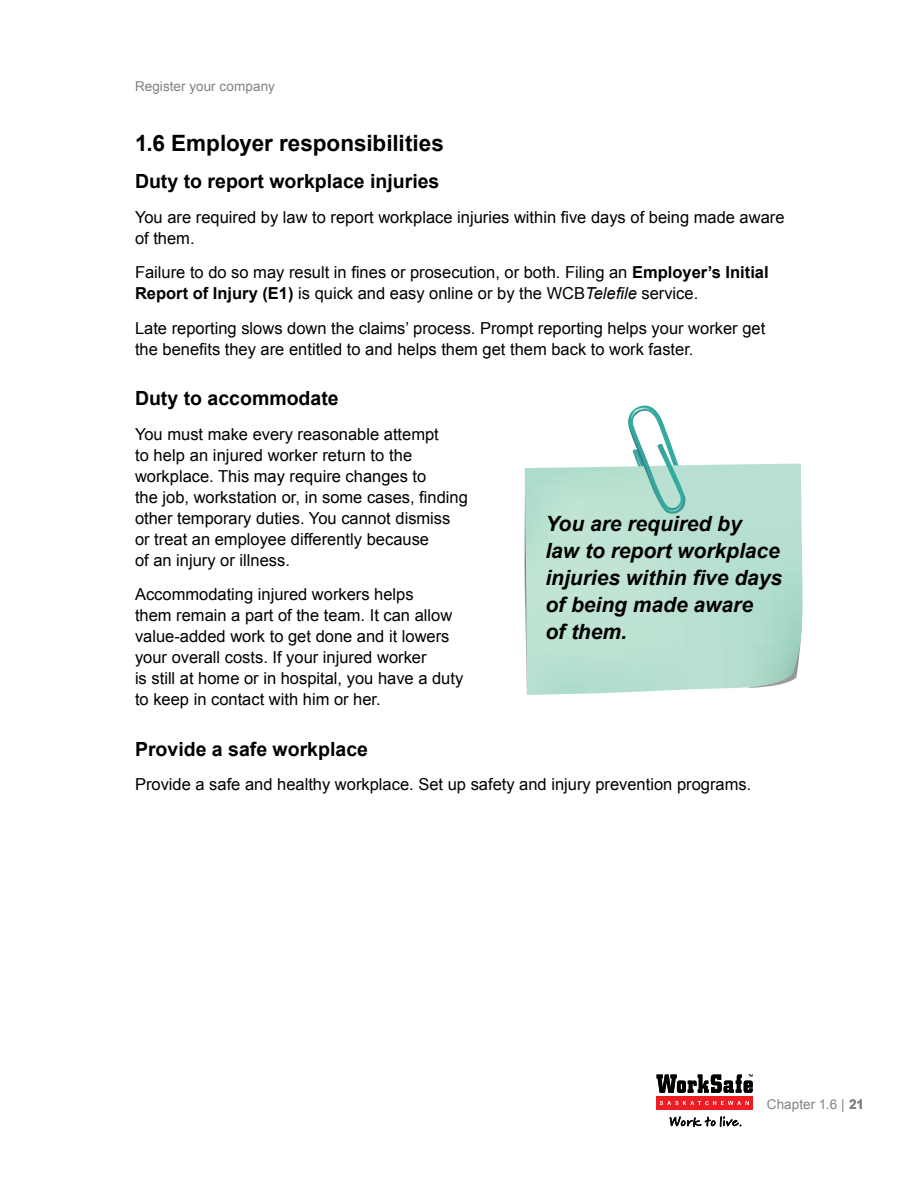
<style>
.page{position:relative;width:918px;height:1188px;background:#fff}
.page>*{position:absolute;margin:0;border:0;box-sizing:border-box;transform-origin:0 0}
.t1{font:700 22.5px "Arial";color:#000}
.t2{font:italic 700 21px/27px "Arial";color:#000}
.t3{font:700 19.5px "Arial";color:#000}
.t4{font:16.5px/21px "Arial";color:#000}
.t5{font:13.5px "Arial";letter-spacing:.005em;color:#808285}
.s1{font-weight:700}
.s2{font-style:italic}
</style>
<div class="page">
<div style="left:657px;top:1096px;width:96px;height:14px;background:#ed1d24"></div>
<svg style="left:660px;top:1101px;width:89px;height:4px"></svg>
<svg style="left:657px;top:1074px;width:96px;height:19px"></svg>
<svg style="left:670px;top:1116px;width:71px;height:11px"></svg>
<svg style="left:525px;top:464px;width:278px;height:231px;background:#bae0d1"></svg>
<svg style="left:628px;top:406px;width:72px;height:142px"></svg>
<p class="t5" style="left:135px;top:77px;width:141px">Register your company</p>
<h1 class="t1" style="left:135px;top:128px;width:311px">1.6 Employer responsibilities</h1>
<p class="t3" style="left:135px;top:168px;width:306px">Duty to report workplace injuries</p>
<p class="t4" style="left:135px;top:207px;width:651px">You are required by law to report workplace injuries within five days of being made aware of them.</p>
<p class="t4" style="left:135px;top:262px;width:635px">Failure to do so may result in fines or prosecution, or both. Filing an <span class="s1">Employer’s Initial<br>Report of Injury (E1)</span> is quick and easy online or by the WCB<span class="s2">Telefile</span> service.</p>
<p class="t4" style="left:135px;top:318px;width:632px">Late reporting slows down the claims’ process. Prompt reporting helps your worker get the benefits they are entitled to and helps them get them back to work faster.</p>
<p class="t3" style="left:135px;top:385px;width:205px">Duty to accommodate</p>
<p class="t4" style="left:135px;top:424px;width:334px">You must make every reasonable attempt<br>to help an injured worker return to the workplace. This may require changes to<br>the job, workstation or, in some cases, finding other temporary duties. You cannot dismiss or treat an employee differently because<br>of an injury or illness.</p>
<p class="t4" style="left:135px;top:584px;width:330px">Accommodating injured workers helps<br>them remain a part of the team. It can allow value-added work to get done and it lowers your overall costs. If your injured worker<br>is still at home or in hospital, you have a duty to keep in contact with him or her.</p>
<p class="t3" style="left:135px;top:736px;width:235px">Provide a safe workplace</p>
<p class="t4" style="left:135px;top:774px;width:618px">Provide a safe and healthy workplace. Set up safety and injury prevention programs.</p>
<p class="t2" style="left:545px;top:511px;width:238px">You are required by<br>law to report workplace injuries within five days of being made aware<br>of them.</p>
<p class="t5" style="left:767px;top:1096px;width:99px">Chapter 1.6 | <span class="s1">21</span></p>
</div>
